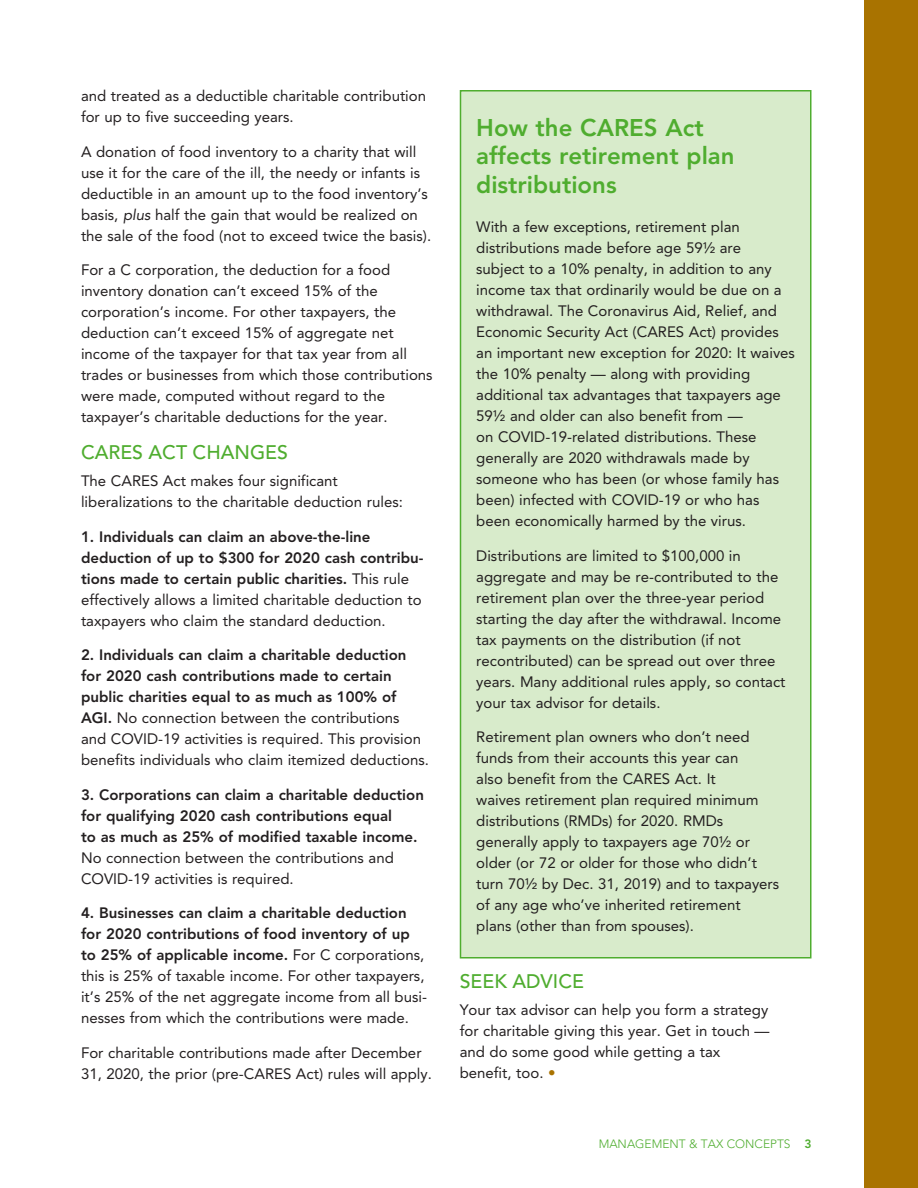
<style>
.page{position:relative;width:918px;height:1188px;background:#fff}
.page>*{position:absolute;margin:0;border:0;box-sizing:border-box;transform-origin:0 0}
.t1{font:800 24px/28.8px "Avenir LT Std";color:#4fad2f}
.t2{font:500 19.5px "Avenir LT Std";color:#4fad2f}
.t3{font:15px/21px "Avenir LT Std";color:#231f20}
.t4{font:800 15px/21px "Avenir LT Std";color:#231f20}
.t5{font:300 12px "Avenir LT Std";color:#4fad2f}
.s1{font-style:italic}
.s2{font-weight:400}
.s3{font-weight:800}
.s4{color:#a97300}
</style>
<div class="page">
<div style="left:864px;top:0;width:54px;height:1188px;background:#a97300"></div>
<div style="left:460px;top:91px;width:351px;height:867px;background:#d8ebcb"></div>
<div style="left:460px;top:90px;width:352px;height:868px;border:2px solid #4fad2f"></div>
<p class="t3" style="left:81px;top:86px;width:347px">and treated as a deductible charitable contribution for up to five succeeding years.</p>
<p class="t3" style="left:81px;top:141px;width:352px">A donation of food inventory to a charity that will use it for the care of the ill, the needy or infants is deductible in an amount up to the food inventory’s basis, <span class="s1">plus</span> half the gain that would be realized on the sale of the food (not to exceed twice the basis).</p>
<p class="t3" style="left:81px;top:260px;width:353px">For a C corporation, the deduction for a food inventory donation can’t exceed 15% of the corporation’s income. For other taxpayers, the deduction can’t exceed 15% of aggregate net income of the taxpayer for that tax year from all trades or businesses from which those contributions were made, computed without regard to the taxpayer’s charitable deductions for the year.</p>
<h2 class="t2" style="left:81px;top:441px;width:208px">CARES ACT CHANGES</h2>
<p class="t3" style="left:81px;top:471px;width:323px">The CARES Act makes four significant liberalizations to the charitable deduction rules:</p>
<p class="t4" style="left:81px;top:526px;width:344px">1. Individuals can claim an above-the-line deduction of up to $300 for 2020 cash contribu&shy;tions made to certain public charities. <span class="s2">This rule effectively allows a limited charitable deduction to taxpayers who claim the standard deduction.</span></p>
<p class="t3" style="left:81px;top:645px;width:349px"><span class="s3">2. Individuals can claim a charitable deduction for 2020 cash contributions made to certain public charities equal to as much as 100% of AGI.</span> No connection between the contributions<br>and COVID-19 activities is required. This provision benefits individuals who claim itemized deductions.</p>
<p class="t4" style="left:81px;top:784px;width:344px">3. Corporations can claim a charitable deduction for qualifying 2020 cash contributions equal<br>to as much as 25% of modified taxable income.</p>
<p class="t3" style="left:81px;top:847px;width:314px">No connection between the contributions and<br>COVID-19 activities is required.</p>
<p class="t3" style="left:81px;top:903px;width:348px"><span class="s3">4. Businesses can claim a charitable deduction for 2020 contributions of food inventory of up to 25% of applicable income.</span> For C corporations, this is 25% of taxable income. For other taxpayers, it’s 25% of the net aggregate income from all busi&shy;nesses from which the contributions were made.</p>
<p class="t3" style="left:81px;top:1042px;width:352px">For charitable contributions made after December<br>31, 2020, the prior (pre-CARES Act) rules will apply.</p>
<h1 class="t1" style="left:476px;top:113px;width:260px">How the CARES Act affects retirement plan distributions</h1>
<p class="t3" style="left:476px;top:217px;width:320px">With a few exceptions, retirement plan distributions made before age 59½ are<br>subject to a 10% penalty, in addition to any income tax that ordinarily would be due on a withdrawal. The Coronavirus Aid, Relief, and Economic Security Act (CARES Act) provides an important new exception for 2020: It waives the 10% penalty — along with providing additional tax advantages that taxpayers age 59½ and older can also benefit from —<br>on COVID-19-related distributions. These generally are 2020 withdrawals made by someone who has been (or whose family has been) infected with COVID-19 or who has been economically harmed by the virus.</p>
<p class="t3" style="left:476px;top:545px;width:311px">Distributions are limited to $100,000 in aggregate and may be re-contributed to the retirement plan over the three-year period starting the day after the withdrawal. Income tax payments on the distribution (if not recontributed) can be spread out over three years. Many additional rules apply, so contact your tax advisor for details.</p>
<p class="t3" style="left:476px;top:727px;width:305px">Retirement plan owners who don’t need funds from their accounts this year can<br>also benefit from the CARES Act. It<br>waives retirement plan required minimum distributions (RMDs) for 2020. RMDs generally apply to taxpayers age 70½ or older (or 72 or older for those who didn’t turn 70½ by Dec. 31, 2019) and to taxpayers of any age who’ve inherited retirement plans (other than from spouses).</p>
<h2 class="t2" style="left:460px;top:970px;width:126px">SEEK ADVICE</h2>
<p class="t3" style="left:460px;top:1000px;width:311px">Your tax advisor can help you form a strategy for charitable giving this year. Get in touch — and do some good while getting a tax benefit, too. <span class="s4">•</span></p>
<p class="t5" style="left:599px;top:1136px;width:214px">MANAGEMENT &amp; TAX CONCEPTS <span class="s3">3</span></p>
</div>
